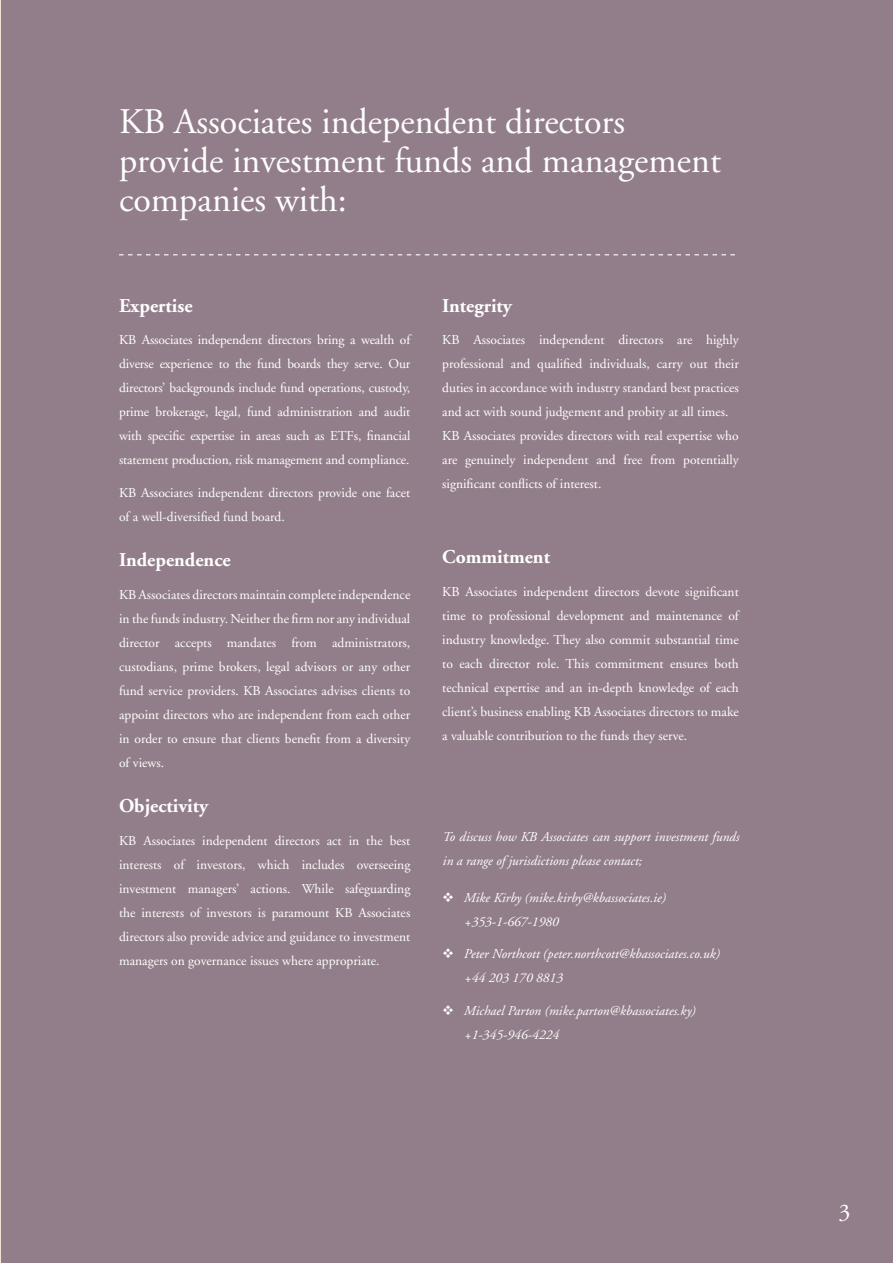
<style>
.page{position:relative;width:893px;height:1263px;background:#927e8a}
.page>*{position:absolute;margin:0;border:0;box-sizing:border-box;transform-origin:0 0}
.t1{font:36px/39px "Adobe Garamond";color:#fff}
.t2{font:24px "Adobe Garamond";color:#fff}
.t3{font:700 19.5px "Adobe Garamond";color:#fff}
.t4{font:13.5px/24px "Adobe Garamond";color:#fff;text-align:justify}
.t5{font:italic 13.5px/24px "Adobe Garamond";color:#fff}
</style>
<div class="page">
<svg style="left:119px;top:254px;width:616px;height:1px"></svg>
<hr style="left:0;top:0;width:1px;height:1263px;background:#f1e4d7">
<p class="t1" style="left:119px;top:103px;width:603px">KB Associates independent directors provide investment funds and management companies with:</p>
<p class="t3" style="left:119px;top:295px;width:75px">Expertise</p>
<p class="t4" style="left:119px;top:328px;width:293px">KB Associates independent directors bring a wealth of diverse experience to the fund boards they serve. Our directors’ backgrounds include fund operations, custody, prime brokerage, legal, fund administration and audit with specific expertise in areas such as ETFs, financial statement production, risk management and compliance.</p>
<p class="t4" style="left:119px;top:481px;width:293px">KB Associates independent directors provide one facet of a well-diversified fund board.</p>
<p class="t3" style="left:119px;top:549px;width:113px">Independence</p>
<p class="t4" style="left:119px;top:583px;width:293px">KB Associates directors maintain complete independence in the funds industry. Neither the firm nor any individual director accepts mandates from administrators, custodians, prime brokers, legal advisors or any other fund service providers. KB Associates advises clients to appoint directors who are independent from each other in order to ensure that clients benefit from a diversity of views.</p>
<p class="t3" style="left:119px;top:795px;width:91px">Objectivity</p>
<p class="t4" style="left:119px;top:828px;width:293px">KB Associates independent directors act in the best interests of investors, which includes overseeing investment managers’ actions. While safeguarding the interests of investors is paramount KB Associates directors also provide advice and guidance to investment managers on governance issues where appropriate.</p>
<p class="t3" style="left:442px;top:295px;width:71px">Integrity</p>
<p class="t4" style="left:442px;top:328px;width:298px">KB Associates independent directors are highly professional and qualified individuals, carry out their duties in accordance with industry standard best practices and act with sound judgement and probity at all times.</p>
<p class="t4" style="left:442px;top:424px;width:298px">KB Associates provides directors with real expertise who are genuinely independent and free from potentially significant conflicts of interest.</p>
<p class="t3" style="left:442px;top:547px;width:109px">Commitment</p>
<p class="t4" style="left:442px;top:580px;width:298px">KB Associates independent directors devote significant time to professional development and maintenance of industry knowledge. They also commit substantial time to each director role. This commitment ensures both technical expertise and an in-depth knowledge of each client’s business enabling KB Associates directors to make a valuable contribution to the funds they serve.</p>
<p class="t5" style="left:442px;top:825px;width:298px">To discuss how KB Associates can support investment funds in a range of jurisdictions please contact;</p>
<p class="t5" style="left:463px;top:886px;width:204px;text-indent:-21px">❖ Mike Kirby (mike.kirby@kbassociates.ie) +353-1-667-1980</p>
<p class="t5" style="left:463px;top:943px;width:257px;text-indent:-21px">❖ Peter Northcott (peter.northcott@kbassociates.co.uk) +44 203 170 8813</p>
<p class="t5" style="left:463px;top:999px;width:233px;text-indent:-21px">❖ Michael Parton (mike.parton@kbassociates.ky) +1-345-946-4224</p>
<p class="t2" style="left:838px;top:1200px;width:13px">3</p>
</div>
